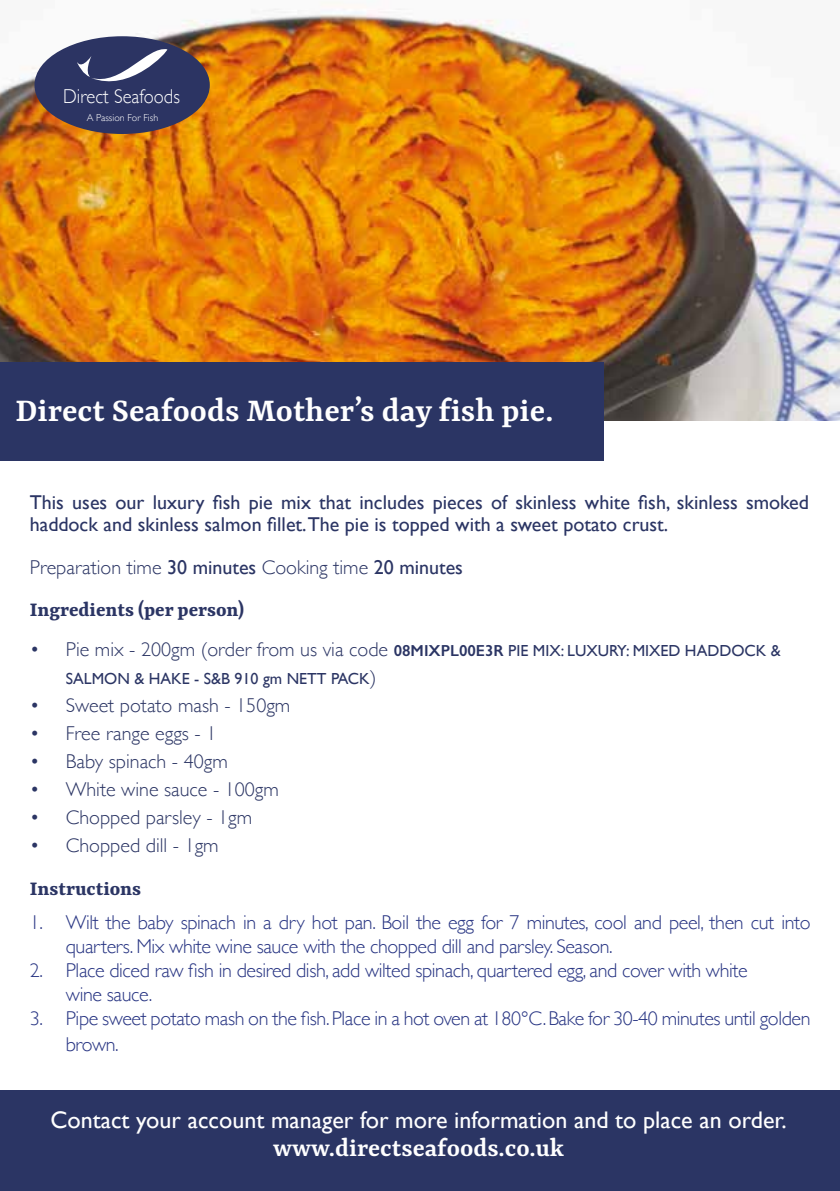
<style>
.page{position:relative;width:840px;height:1191px;background:#fff}
.page>*{position:absolute;margin:0;border:0;box-sizing:border-box;transform-origin:0 0}
.t1{font:600 36px "Rasa";color:#fff}
.t2{font:600 28px "Rasa";color:#fff}
.t3{font:24px "Gill Sans";color:#fff}
.t4{font:700 22px "Rasa";color:#2b3564}
.t5{font:300 20px/24px "Gill Sans";letter-spacing:-.02em;color:#283583}
.t6{font:300 20px "Gill Sans";color:#2b3564}
.t7{font:20px/22px "Gill Sans";color:#2b3564}
.t8{font:300 20px "Gill Sans";color:#fff;scale:.92 1}
.t9{font:16px "Gill Sans";color:#2b3564}
.t10{font:300 10px "Gill Sans";color:#fff}
.s1{font-weight:400}
.s2{font-weight:600;font-size:16px}
.s3{font-weight:400;font-size:16px}
.s4{font-weight:300;font-size:20px}
</style>
<div class="page">
<div style="left:0;top:1090px;width:839px;height:101px;background:#2b3564"></div>
<img style="left:0;top:2px;width:839px;height:418px">
<div style="left:0;top:362px;width:602px;height:99px;background:#2b3564"></div>
<div style="left:34px;top:36px;width:176px;height:98px;background:#2c3463;border-radius:50%"></div>
<svg style="left:77px;top:49px;width:91px;height:33px"></svg>
<p class="t8" style="left:63px;top:81px;width:128px">Direct Seafoods</p>
<p class="t10" style="left:87px;top:110px;width:73px">A Passion For Fish</p>
<h1 class="t1" style="left:16px;top:388px;width:539px">Direct Seafoods Mother’s day fish pie.</h1>
<p class="t7" style="left:30px;top:491px;width:780px">This uses our luxury fish pie mix that includes pieces of skinless white fish, skinless smoked haddock and skinless salmon fillet.The pie is topped with a sweet potato crust.</p>
<p class="t6" style="left:30px;top:551px;width:434px">Preparation time <span class="s1">30 minutes</span> Cooking time <span class="s1">20 minutes</span></p>
<p class="t4" style="left:30px;top:596px;width:216px">Ingredients (per person)</p>
<p class="t6" style="left:30px;top:634px;width:752px">• Pie mix - 200gm (order from us via code <span class="s2">08MIXPL00E3R</span> <span class="s3">PIE MIX: LUXURY: MIXED HADDOCK &amp;</span></p>
<p class="t9" style="left:66px;top:669px;width:312px">SALMON &amp; HAKE - S&amp;B 910 gm NETT PACK<span class="s4">)</span></p>
<p class="t6" style="left:30px;top:690px;width:262px">• Sweet potato mash - 150gm</p>
<p class="t6" style="left:30px;top:718px;width:188px">• Free range eggs - 1</p>
<p class="t6" style="left:30px;top:746px;width:199px">• Baby spinach - 40gm</p>
<p class="t6" style="left:30px;top:774px;width:250px">• White wine sauce - 100gm</p>
<p class="t6" style="left:30px;top:802px;width:224px">• Chopped parsley - 1gm</p>
<p class="t6" style="left:30px;top:830px;width:190px">• Chopped dill - 1gm</p>
<p class="t4" style="left:30px;top:874px;width:113px">Instructions</p>
<p class="t5" style="left:66px;top:909px;width:745px;text-indent:-36px">1. Wilt the baby spinach in a dry hot pan. Boil the egg for 7 minutes, cool and peel, then cut into quarters. Mix white wine sauce with the chopped dill and parsley. Season.</p>
<p class="t5" style="left:66px;top:957px;width:683px;text-indent:-36px">2. Place diced raw fish in desired dish, add wilted spinach, quartered egg, and cover with white wine sauce.</p>
<p class="t5" style="left:66px;top:1004px;width:745px;line-height:26px;text-indent:-36px">3. Pipe sweet potato mash on the fish. Place in a hot oven at 180°C. Bake for 30-40 minutes until golden brown.</p>
<p class="t3" style="left:50px;top:1106px;width:737px">Contact your account manager for more information and to place an order.</p>
<h2 class="t2" style="left:273px;top:1131px;width:292px">www.directseafoods.co.uk</h2>
</div>
